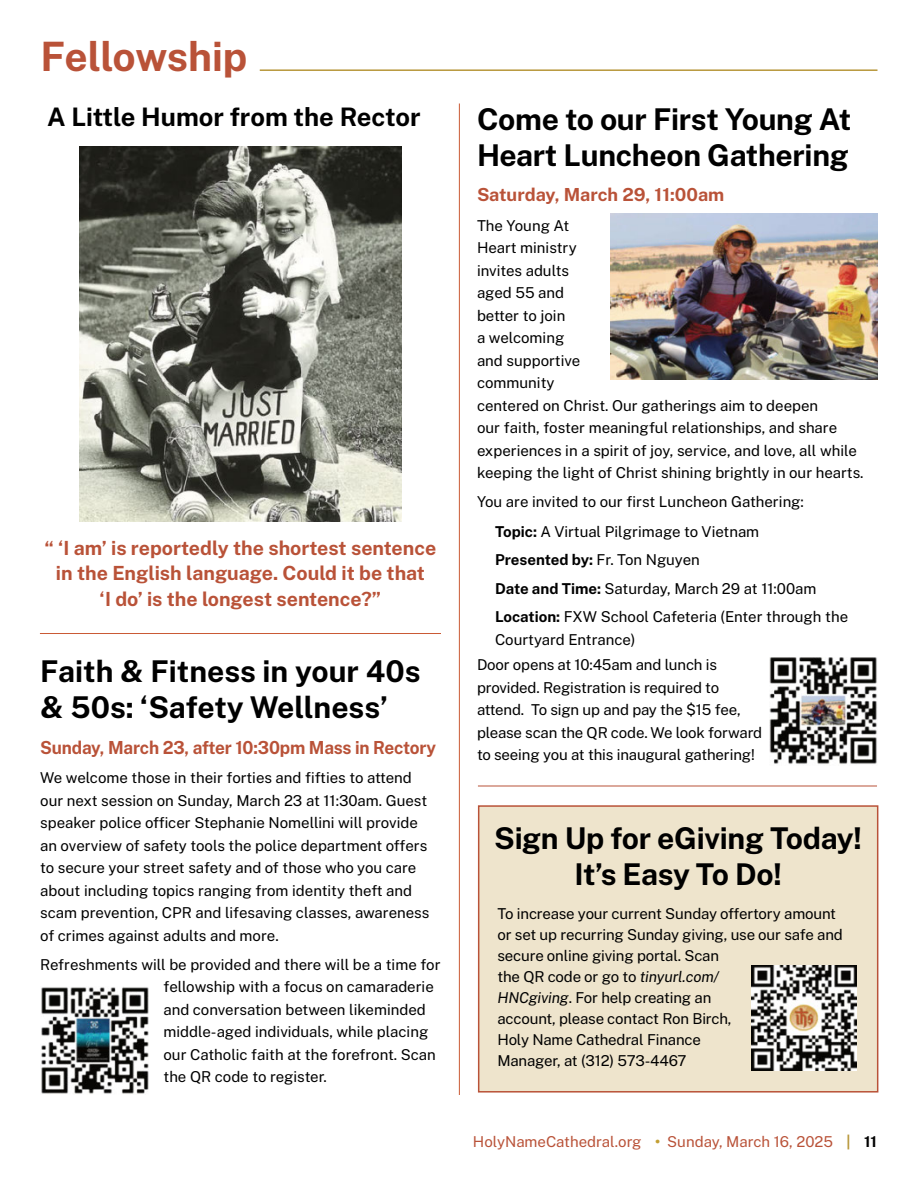
<style>
.page{position:relative;width:918px;height:1188px;background:#fff}
.page>*{position:absolute;margin:0;border:0;box-sizing:border-box;transform-origin:0 0}
.t1{font:100 40.5px "Xyhfyg Public Sans";letter-spacing:-.015em;color:#b95238}
.headline{font:100 30px/36px "Xyhfyg Public Sans";letter-spacing:-.01em;color:#000}
.t2{font:100 25.5px "Xyhfyg Public Sans";color:#000}
.t3{font:100 19.5px/25.5px "Xyhfyg Public Sans";color:#b95238;text-align:center}
.deck{font:100 18px "Xyhfyg Public Sans";letter-spacing:-.01em;color:#b95238;scale:.95 1}
.deck-2{font:100 18px "Xyhfyg Public Sans";letter-spacing:-.01em;color:#b95238}
.body_text{font:100 15px/22.5px "Kwxssd Public Sans";letter-spacing:-.005em;color:#000}
.body_text-2{font:100 15px "Brgyft Public Sans";color:#000}
.t4{font:100 15px "Kwxssd Public Sans";color:#b95238}
.body_text-3{font:100 15px "Xyhfyg Public Sans";color:#000}
.s1{font-family:"Brgyft Public Sans"}
.s2{font-family:"Xyhfyg Public Sans"}
.s3{font-family:"Public Sans";font-style:italic}
.s4{font-family:"Xyhfyg Public Sans";color:#c39f33}
.s5{font-family:"Xyhfyg Public Sans";color:#b7973a}
.s6{font-family:"Xyhfyg Public Sans";color:#000}
</style>
<div class="page">
<img style="left:80px;top:146px;width:322px;height:375px">
<hr style="left:260px;top:69px;width:617px;height:2px;background:#b7973a">
<hr style="left:40px;top:633px;width:401px;height:1px;background:#ca5a35">
<hr style="left:459px;top:104px;width:1px;height:991px;background:#ca5a35">
<img style="left:41px;top:987px;width:107px;height:107px">
<img style="left:770px;top:657px;width:107px;height:107px">
<img style="left:610px;top:214px;width:267px;height:166px">
<div style="left:479px;top:806px;width:399px;height:286px;background:#eee4cc"></div>
<div style="left:478px;top:805px;width:400px;height:288px;border:2px solid #b95238"></div>
<img style="left:752px;top:965px;width:105px;height:105px">
<hr style="left:478px;top:786px;width:399px;height:1px;background:#b95238">
<p class="t1" style="left:40px;top:30px;width:209px">Fellowship</p>
<p class="t2" style="left:47px;top:100px;width:375px">A Little Humor from the Rector</p>
<p class="t3" style="left:45px;top:534px;width:393px">“ ‘I am’ is reportedly the shortest sentence in the English language. Could it be that<br>‘I do’ is the longest sentence?”</p>
<p class="headline" style="left:40px;top:652px;width:382px">Faith &amp; Fitness in your 40s &amp; 50s: ‘Safety Wellness’</p>
<p class="deck" style="left:40px;top:735px;width:418px">Sunday, March 23, after 10:30pm Mass in Rectory</p>
<p class="body_text" style="left:40px;top:766px;width:391px"><span class="s1">We welcome those in their forties and fifties to attend </span>our next session on Sunday, March 23 at 11:30am. Guest <span class="s1">speaker police officer Stephanie Nomellini will provide </span>an overview of safety tools the police department offers to secure your street safety and of those who you care about including topics ranging from identity theft and <span class="s1">scam prevention, CPR and lifesaving classes, awareness </span>of crimes against adults and more.</p>
<p class="body_text" style="left:164px;top:953px;width:279px;text-indent:-123px">Refreshments will be provided and there will be a time for fellowship with a focus on camaraderie and conversation between likeminded middle-aged individuals, while placing our Catholic faith at the forefront. Scan the QR code to register.</p>
<p class="headline" style="left:477px;top:101px;width:376px">Come to our First Young At<br>Heart Luncheon Gathering</p>
<p class="deck-2" style="left:477px;top:183px;width:249px">Saturday, March 29, 11:00am</p>
<p class="body_text" style="left:477px;top:214px;width:388px"><span class="s1">The Young At<br></span>Heart ministry<br>invites adults<br>aged 55 and<br>better to join<br>a welcoming<br>and supportive<br>community<br>centered on Christ. Our gatherings aim to deepen<br>our faith, foster meaningful relationships, and share experiences in a spirit of joy, service, and love, all while keeping the light of Christ shining brightly in our hearts.</p>
<p class="body_text-2" style="left:477px;top:492px;width:329px">You are invited to our first Luncheon Gathering:</p>
<p class="body_text-2" style="left:495px;top:521px;width:266px"><span class="s2">Topic:</span> A Virtual Pilgrimage to Vietnam</p>
<p class="body_text-3" style="left:495px;top:550px;width:206px">Presented by: <span class="s1">Fr. Ton Nguyen</span></p>
<p class="body_text" style="left:495px;top:577px;width:323px"><span class="s2">Date and Time:</span> Saturday, March 29 at 11:00am</p>
<p class="body_text" style="left:495px;top:605px;width:355px"><span class="s2">Location:</span> FXW School Cafeteria (Enter through the<br>Courtyard Entrance)</p>
<p class="body_text" style="left:477px;top:653px;width:287px">Door opens at 10:45am and lunch is provided. Registration is required to <span class="s1">attend. To sign up and pay the $15 fee, </span>please scan the QR code. We look forward to seeing you at this inaugural gathering!</p>
<p class="headline" style="left:494px;top:819px;width:369px;text-align:center">Sign Up for eGiving Today!<br>It’s Easy To Do!</p>
<p class="body_text" style="left:497px;top:903px;width:347px;line-height:21px"><span class="s1">To increase your current Sunday offertory amount </span>or set up recurring Sunday giving, use our safe and secure online giving portal. Scan<br>the QR code or go to <span class="s3">tinyurl.com/<br>HNCgiving</span>. For help creating an<br><span class="s1">account, please contact Ron Birch,<br></span>Holy Name Cathedral Finance<br>Manager, at (312) 573-4467</p>
<p class="t4" style="left:473px;top:1131px;width:406px">HolyNameCathedral.org <span class="s4">•</span> Sunday, March 16, 2025 <span class="s5">|</span> <span class="s6">11</span></p>
</div>
